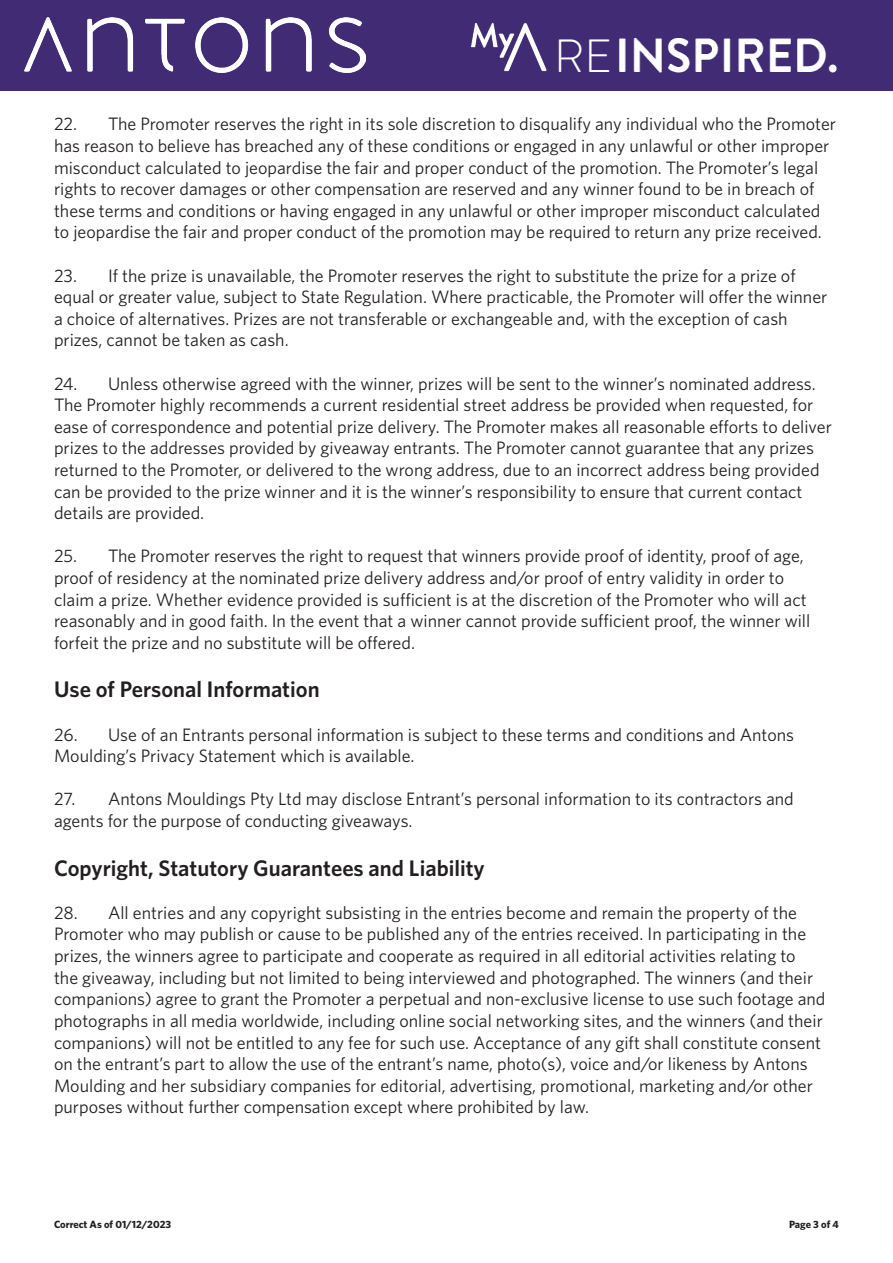
<style>
.page{position:relative;width:893px;height:1263px;background:#fff}
.page>*{position:absolute;margin:0;border:0;box-sizing:border-box;transform-origin:0 0}
.t1{font:300 46.5px "Brandon Grotesque";color:#fff}
.t2{font:600 22.5px "Whitney";color:#231f20}
.t3{font:18px/21.6px "Whitney";color:#231f20}
.t4{font:700 10.5px "Whitney";color:#231f20}
</style>
<div class="page">
<div style="left:0;top:0;width:893px;height:91px;background:#422b75"></div>
<img style="left:25px;top:18px;width:341px;height:55px">
<img style="left:470px;top:22px;width:77px;height:50px">
<img style="left:619px;top:38px;width:218px;height:35px">
<p class="t1" style="left:554px;top:24px;width:60px">RE</p>
<p class="t3" style="left:54px;top:113px;width:784px">22. The Promoter reserves the right in its sole discretion to disqualify any individual who the Promoter has reason to believe has breached any of these conditions or engaged in any unlawful or other improper misconduct calculated to jeopardise the fair and proper conduct of the promotion. The Promoter’s legal rights to recover damages or other compensation are reserved and any winner found to be in breach of these terms and conditions or having engaged in any unlawful or other improper misconduct calculated</p>
<p class="t3" style="left:54px;top:221px;width:769px">to jeopardise the fair and proper conduct of the promotion may be required to return any prize received.</p>
<p class="t3" style="left:54px;top:264px;width:775px">23. If the prize is unavailable, the Promoter reserves the right to substitute the prize for a prize of equal or greater value, subject to State Regulation. Where practicable, the Promoter will offer the winner a choice of alternatives. Prizes are not transferable or exchangeable and, with the exception of cash prizes, cannot be taken as cash.</p>
<p class="t3" style="left:54px;top:372px;width:779px">24. Unless otherwise agreed with the winner, prizes will be sent to the winner’s nominated address.<br>The Promoter highly recommends a current residential street address be provided when requested, for ease of correspondence and potential prize delivery. The Promoter makes all reasonable efforts to deliver prizes to the addresses provided by giveaway entrants. The Promoter cannot guarantee that any prizes returned to the Promoter, or delivered to the wrong address, due to an incorrect address being provided can be provided to the prize winner and it is the winner’s responsibility to ensure that current contact details are provided.</p>
<p class="t3" style="left:54px;top:545px;width:758px">25. The Promoter reserves the right to request that winners provide proof of identity, proof of age, proof of residency at the nominated prize delivery address and/or proof of entry validity in order to claim a prize. Whether evidence provided is sufficient is at the discretion of the Promoter who will act reasonably and in good faith. In the event that a winner cannot provide sufficient proof, the winner will forfeit the prize and no substitute will be offered.</p>
<p class="t2" style="left:54px;top:675px;width:267px">Use of Personal Information</p>
<p class="t3" style="left:54px;top:723px;width:742px">26. Use of an Entrants personal information is subject to these terms and conditions and Antons<br>Moulding’s Privacy Statement which is available.</p>
<p class="t3" style="left:54px;top:788px;width:741px">27. Antons Mouldings Pty Ltd may disclose Entrant’s personal information to its contractors and agents for the purpose of conducting giveaways.</p>
<p class="t2" style="left:54px;top:853px;width:432px">Copyright, Statutory Guarantees and Liability</p>
<p class="t3" style="left:54px;top:901px;width:773px">28. All entries and any copyright subsisting in the entries become and remain the property of the Promoter who may publish or cause to be published any of the entries received. In participating in the prizes, the winners agree to participate and cooperate as required in all editorial activities relating to<br>the giveaway, including but not limited to being interviewed and photographed. The winners (and their companions) agree to grant the Promoter a perpetual and non-exclusive license to use such footage and photographs in all media worldwide, including online social networking sites, and the winners (and their companions) will not be entitled to any fee for such use. Acceptance of any gift shall constitute consent on the entrant’s part to allow the use of the entrant’s name, photo(s), voice and/or likeness by Antons Moulding and her subsidiary companies for editorial, advertising, promotional, marketing and/or other purposes without further compensation except where prohibited by law.</p>
<p class="t4" style="left:54px;top:1217px;width:119px">Correct As of 01/12/2023</p>
<p class="t4" style="left:789px;top:1217px;width:51px">Page 3 of 4</p>
</div>
